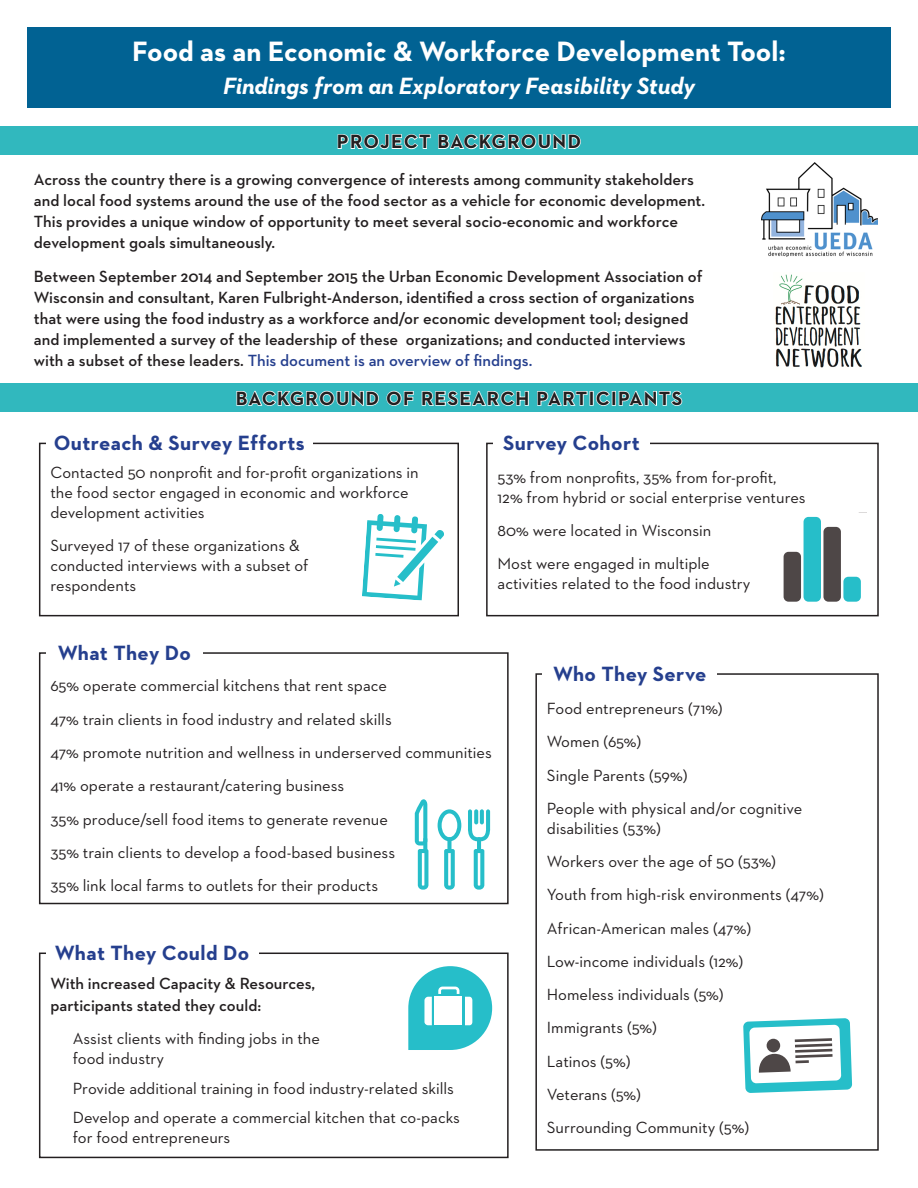
<style>
.page{position:relative;width:918px;height:1188px;background:#fff}
.page>*{position:absolute;margin:0;border:0;box-sizing:border-box;transform-origin:0 0}
.t1{font:700 28.5px "Neutraface 2 Text";color:#fff}
.t2{font:italic 700 24px "Neutraface 2 Text";color:#fff}
.t3{font:700 21px "Neutraface 2 Text";letter-spacing:.02em;color:#253f8e}
.t4{font:700 19.5px "Neutraface 2 Text";letter-spacing:.07em;color:#231f20}
.t5{font:16.5px/19.8px "Neutraface 2 Text";color:#231f20}
.t6{font:600 16.5px/21px "Neutraface 2 Text";color:#231f20}
.s1{color:#253f8e}
</style>
<div class="page">
<div style="left:486px;top:443px;width:393px;height:173px;border:2px solid #231f20"></div>
<div style="left:493px;top:428px;width:157px;height:28px;background:#fff"></div>
<svg style="left:783px;top:516px;width:78px;height:86px"></svg>
<div style="left:784px;top:552px;width:17px;height:50px;background:#4e4747;border-radius:5px"></div>
<div style="left:823px;top:527px;width:18px;height:75px;background:#4e4747;border-radius:5px"></div>
<div style="left:804px;top:517px;width:17px;height:85px;background:#26bec9;border-radius:5px"></div>
<div style="left:843px;top:577px;width:18px;height:25px;background:#26bec9;border-radius:5px"></div>
<div style="left:851px;top:513px;width:15px;height:17px;background:#fff"></div>
<div style="left:39px;top:443px;width:420px;height:173px;border:2px solid #231f20"></div>
<div style="left:46px;top:428px;width:266px;height:28px;background:#fff"></div>
<svg style="left:362px;top:514px;width:82px;height:87px"></svg>
<div style="left:39px;top:652px;width:470px;height:252px;border:2px solid #231f20"></div>
<div style="left:46px;top:638px;width:157px;height:28px;background:#fff"></div>
<div style="left:535px;top:673px;width:344px;height:478px;border:2px solid #231f20"></div>
<div style="left:542px;top:658px;width:175px;height:29px;background:#fff"></div>
<div style="left:27px;top:27px;width:864px;height:81px;background:#016293"></div>
<div style="left:0;top:127px;width:918px;height:28px;background:#31b8be"></div>
<svg style="left:337px;top:134px;width:94px;height:16px"></svg>
<svg style="left:438px;top:134px;width:143px;height:16px"></svg>
<div style="left:0;top:383px;width:918px;height:28px;background:#31b8be"></div>
<svg style="left:236px;top:390px;width:143px;height:16px"></svg>
<svg style="left:386px;top:390px;width:28px;height:16px"></svg>
<svg style="left:421px;top:390px;width:108px;height:16px"></svg>
<svg style="left:537px;top:390px;width:51px;height:16px"></svg>
<div style="left:589px;top:391px;width:5px;height:15px;border:2px solid #fff"></div>
<svg style="left:595px;top:390px;width:15px;height:16px"></svg>
<div style="left:612px;top:391px;width:4px;height:15px;border:2px solid #fff"></div>
<svg style="left:618px;top:390px;width:65px;height:16px"></svg>
<div style="left:39px;top:953px;width:470px;height:205px;border:2px solid #231f20"></div>
<div style="left:46px;top:938px;width:212px;height:28px;background:#fff"></div>
<svg style="left:468px;top:809px;width:22px;height:32px"></svg>
<svg style="left:474px;top:809px;width:4px;height:15px"></svg>
<svg style="left:480px;top:809px;width:4px;height:15px"></svg>
<svg style="left:474px;top:849px;width:10px;height:41px"></svg>
<hr style="left:477px;top:837px;width:4px;height:16px;background:#26bec9;border-radius:2px">
<svg style="left:444px;top:849px;width:11px;height:41px"></svg>
<svg style="left:447px;top:837px;width:4px;height:16px"></svg>
<svg style="left:438px;top:809px;width:23px;height:32px"></svg>
<svg style="left:415px;top:799px;width:13px;height:91px"></svg>
<svg style="left:408px;top:966px;width:84px;height:84px"></svg>
<svg style="left:743px;top:1018px;width:110px;height:75px"></svg>
<img style="left:761px;top:163px;width:116px;height:94px">
<img style="left:775px;top:274px;width:87px;height:94px">
<p class="t1" style="left:132px;top:33px;width:655px">Food as an Economic &amp; Workforce Development Tool:</p>
<p class="t2" style="left:223px;top:70px;width:473px">Findings from an Exploratory Feasibility Study</p>
<p class="t4" style="left:337px;top:129px;width:246px">PROJECT BACKGROUND</p>
<p class="t6" style="left:34px;top:168px;width:673px">Across the country there is a growing convergence of interests among community stakeholders and local food systems around the use of the food sector as a vehicle for economic development.<br>This provides a unique window of opportunity to meet several socio-economic and workforce development goals simultaneously.</p>
<p class="t6" style="left:34px;top:266px;width:670px">Between September 2014 and September 2015 the Urban Economic Development Association of Wisconsin and consultant, Karen Fulbright-Anderson, identified a cross section of organizations that were using the food industry as a workforce and/or economic development tool; designed and implemented a survey of the leadership of these organizations; and conducted interviews with a subset of these leaders. <span class="s1">This document is an overview of findings.</span></p>
<p class="t4" style="left:236px;top:386px;width:448px">BACKGROUND OF RESEARCH PARTICIPANTS</p>
<p class="t3" style="left:54px;top:429px;width:252px">Outreach &amp; Survey Efforts</p>
<p class="t5" style="left:50px;top:463px;width:370px">Contacted 50 nonprofit and for-profit organizations in the food sector engaged in economic and workforce development activities</p>
<p class="t5" style="left:50px;top:535px;width:260px">Surveyed 17 of these organizations &amp; conducted interviews with a subset of respondents</p>
<p class="t3" style="left:503px;top:429px;width:138px">Survey Cohort</p>
<p class="t5" style="left:498px;top:467px;width:310px">53% from nonprofits, 35% from for-profit,<br>12% from hybrid or social enterprise ventures</p>
<p class="t5" style="left:498px;top:520px;width:215px">80% were located in Wisconsin</p>
<p class="t5" style="left:498px;top:553px;width:254px">Most were engaged in multiple activities related to the food industry</p>
<p class="t3" style="left:58px;top:639px;width:135px">What They Do</p>
<p class="t5" style="left:50px;top:676px;width:338px">65% operate commercial kitchens that rent space</p>
<p class="t5" style="left:50px;top:709px;width:343px">47% train clients in food industry and related skills</p>
<p class="t5" style="left:50px;top:742px;width:443px">47% promote nutrition and wellness in underserved communities</p>
<p class="t5" style="left:50px;top:776px;width:295px">41% operate a restaurant/catering business</p>
<p class="t5" style="left:50px;top:809px;width:339px">35% produce/sell food items to generate revenue</p>
<p class="t5" style="left:50px;top:842px;width:346px">35% train clients to develop a food-based business</p>
<p class="t5" style="left:50px;top:875px;width:329px">35% link local farms to outlets for their products</p>
<p class="t3" style="left:55px;top:939px;width:196px">What They Could Do</p>
<p class="t6" style="left:50px;top:972px;width:266px;line-height:22.5px">With increased Capacity &amp; Resources, participants stated they could:</p>
<p class="t5" style="left:73px;top:1029px;width:249px">Assist clients with finding jobs in the food industry</p>
<p class="t5" style="left:73px;top:1078px;width:383px">Provide additional training in food industry-related skills</p>
<p class="t5" style="left:73px;top:1108px;width:389px">Develop and operate a commercial kitchen that co-packs for food entrepreneurs</p>
<p class="t3" style="left:553px;top:660px;width:155px">Who They Serve</p>
<p class="t5" style="left:547px;top:698px;width:177px">Food entrepreneurs (71%)</p>
<p class="t5" style="left:547px;top:731px;width:96px">Women (65%)</p>
<p class="t5" style="left:547px;top:765px;width:142px">Single Parents (59%)</p>
<p class="t5" style="left:547px;top:798px;width:257px">People with physical and/or cognitive disabilities (53%)</p>
<p class="t5" style="left:547px;top:851px;width:231px">Workers over the age of 50 (53%)</p>
<p class="t5" style="left:547px;top:884px;width:278px">Youth from high-risk environments (47%)</p>
<p class="t5" style="left:547px;top:918px;width:206px">African-American males (47%)</p>
<p class="t5" style="left:547px;top:951px;width:198px">Low-income individuals (12%)</p>
<p class="t5" style="left:547px;top:984px;width:178px">Homeless individuals (5%)</p>
<p class="t5" style="left:547px;top:1018px;width:112px">Immigrants (5%)</p>
<p class="t5" style="left:547px;top:1051px;width:85px">Latinos (5%)</p>
<p class="t5" style="left:547px;top:1084px;width:96px">Veterans (5%)</p>
<p class="t5" style="left:547px;top:1118px;width:204px">Surrounding Community (5%)</p>
</div>
